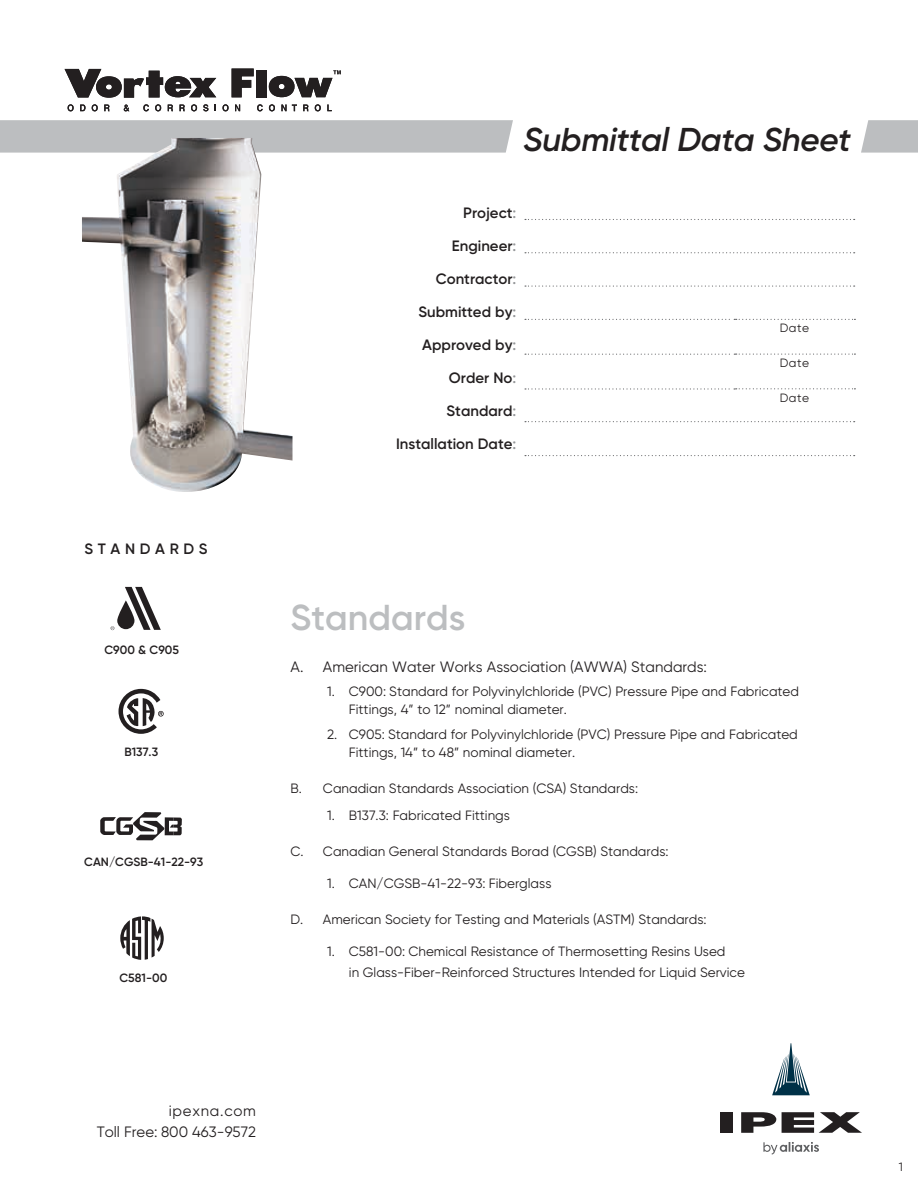
<style>
.page{position:relative;width:918px;height:1188px;background:#fff}
.page>*{position:absolute;margin:0;border:0;box-sizing:border-box;transform-origin:0 0}
.t1{font:600 36px "Gilroy";color:#bcbec0}
.t2{font:italic 600 33px "Gilroy";letter-spacing:-.01em;color:#231f20}
.t3{font:600 15px "Gilroy";color:#231f20}
.t4{font:15px/21px "Gilroy";color:#231f20;text-align:right}
.t5{font:600 15px "Gilroy";letter-spacing:.31em;color:#231f20}
.t6{font:13.5px/18px "Gilroy";color:#231f20}
.t7{font:600 12px "Gilroy";color:#231f20}
.t8{font:12px "Gilroy";letter-spacing:.05em;color:#231f20}
.s1{color:#949698}
</style>
<div class="page">
<svg style="left:861px;top:120px;width:57px;height:33px;background:#c1c3c5"></svg>
<div style="left:0;top:120px;width:513px;height:33px;background:#bcbec0"></div>
<svg style="left:525px;top:219px;width:330px;height:1px"></svg>
<svg style="left:525px;top:252px;width:330px;height:1px"></svg>
<svg style="left:525px;top:286px;width:330px;height:1px"></svg>
<svg style="left:525px;top:319px;width:330px;height:1px"></svg>
<svg style="left:525px;top:354px;width:330px;height:1px"></svg>
<svg style="left:525px;top:388px;width:330px;height:2px"></svg>
<svg style="left:525px;top:421px;width:330px;height:1px"></svg>
<svg style="left:525px;top:455px;width:330px;height:1px"></svg>
<svg style="left:65px;top:68px;width:276px;height:43px"></svg>
<svg style="left:120px;top:916px;width:44px;height:44px"></svg>
<svg style="left:125px;top:587px;width:36px;height:43px"></svg>
<svg style="left:117px;top:600px;width:17px;height:29px"></svg>
<svg style="left:111px;top:626px;width:3px;height:4px"></svg>
<svg style="left:119px;top:689px;width:45px;height:45px"></svg>
<svg style="left:100px;top:812px;width:82px;height:28px"></svg>
<img style="left:82px;top:138px;width:210px;height:354px">
<div style="left:720px;top:1112px;width:13px;height:21px;background:#231f20"></div>
<svg style="left:741px;top:1112px;width:35px;height:21px"></svg>
<svg style="left:782px;top:1112px;width:80px;height:21px"></svg>
<svg style="left:772px;top:1043px;width:38px;height:52px"></svg>
<svg style="left:763px;top:1142px;width:56px;height:13px"></svg>
<p class="t5" style="left:84px;top:539px;width:125px">STANDARDS</p>
<p class="t7" style="left:104px;top:643px;width:76px">C900 &amp; C905</p>
<p class="t7" style="left:124px;top:744px;width:35px">B137.3</p>
<p class="t7" style="left:84px;top:854px;width:121px">CAN/CGSB-41-22-93</p>
<p class="t7" style="left:120px;top:971px;width:49px">C581-00</p>
<h2 class="t2" style="left:523px;top:119px;width:329px">Submittal Data Sheet</h2>
<p class="t3" style="left:463px;top:203px;width:55px">Project<span class="s1">:</span></p>
<p class="t3" style="left:452px;top:236px;width:66px">Engineer<span class="s1">:</span></p>
<p class="t3" style="left:436px;top:269px;width:82px">Contractor<span class="s1">:</span></p>
<p class="t3" style="left:419px;top:302px;width:99px">Submitted by<span class="s1">:</span></p>
<p class="t3" style="left:422px;top:335px;width:96px">Approved by<span class="s1">:</span></p>
<p class="t3" style="left:449px;top:368px;width:69px">Order No<span class="s1">:</span></p>
<p class="t3" style="left:447px;top:401px;width:71px">Standard<span class="s1">:</span></p>
<p class="t3" style="left:396px;top:434px;width:122px">Installation Date<span class="s1">:</span></p>
<p class="t8" style="left:780px;top:320px;width:31px">Date</p>
<p class="t8" style="left:780px;top:355px;width:31px">Date</p>
<p class="t8" style="left:780px;top:390px;width:31px">Date</p>
<h1 class="t1" style="left:291px;top:595px;width:176px">Standards</h1>
<p class="t4" style="left:291px;top:656px;width:418px">A. American Water Works Association (AWWA) Standards:</p>
<p class="t6" style="left:349px;top:682px;width:452px;text-indent:-22px">1. C900: Standard for Polyvinylchloride (PVC) Pressure Pipe and Fabricated<br>Fittings, 4” to 12” nominal diameter.</p>
<p class="t6" style="left:349px;top:725px;width:451px;text-indent:-22px">2. C905: Standard for Polyvinylchloride (PVC) Pressure Pipe and Fabricated<br>Fittings, 14” to 48” nominal diameter.</p>
<p class="t6" style="left:291px;top:779px;width:349px">B. Canadian Standards Association (CSA) Standards:</p>
<p class="t6" style="left:327px;top:806px;width:184px">1. B137.3: Fabricated Fittings</p>
<p class="t6" style="left:291px;top:843px;width:380px">C. Canadian General Standards Borad (CGSB) Standards:</p>
<p class="t6" style="left:327px;top:874px;width:226px">1. CAN/CGSB-41-22-93: Fiberglass</p>
<p class="t6" style="left:291px;top:911px;width:418px">D. American Society for Testing and Materials (ASTM) Standards:</p>
<p class="t6" style="left:349px;top:941px;width:398px;line-height:21px;text-indent:-22px">1. C581-00: Chemical Resistance of Thermosetting Resins Used<br>in Glass-Fiber-Reinforced Structures Intended for Liquid Service</p>
<p class="t4" style="left:97px;top:1100px;width:161px">ipexna.com<br>Toll Free: 800 463-9572</p>
<p class="t8" style="left:899px;top:1160px;width:6px">1</p>
</div>
